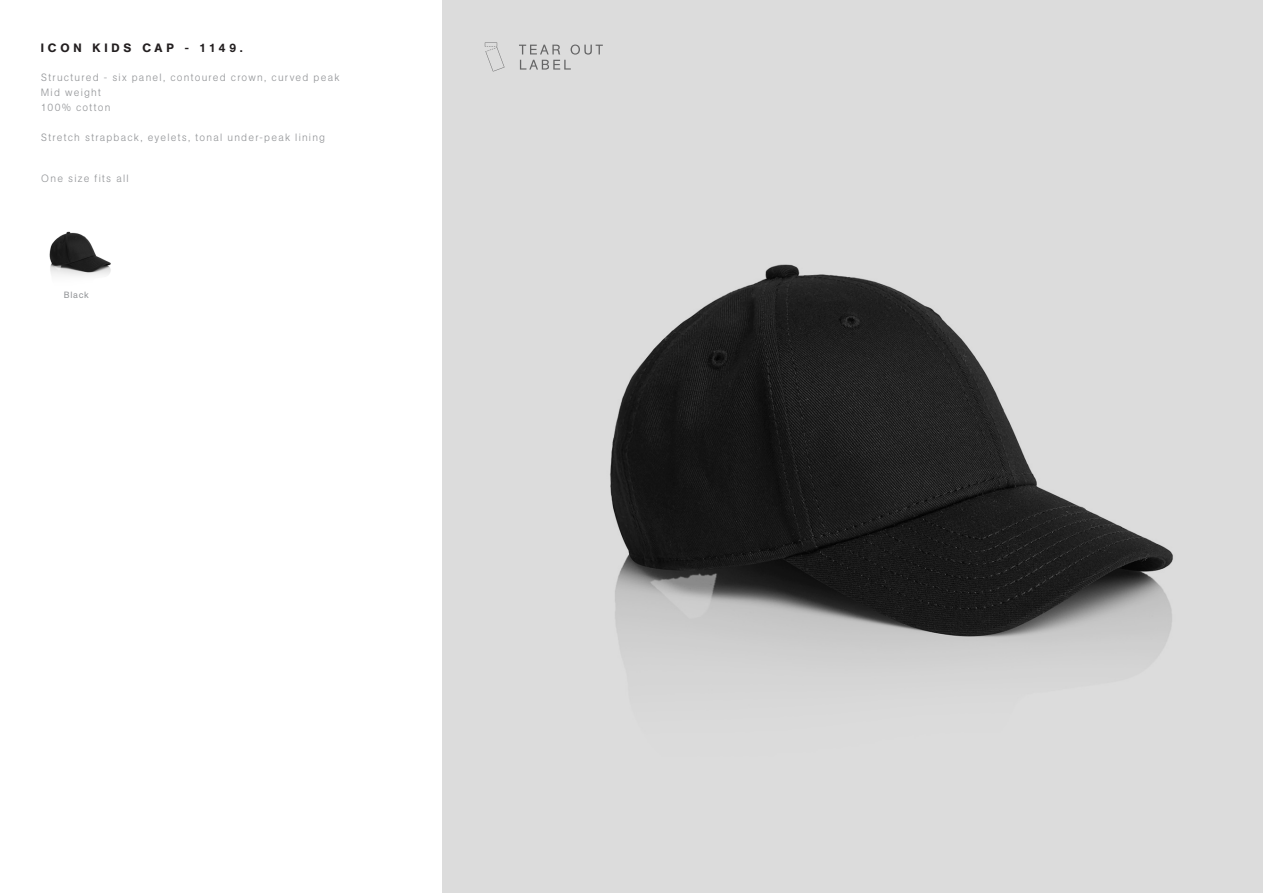
<style>
.page{position:relative;width:1263px;height:893px;background:#fff}
.page>*{position:absolute;margin:0;border:0;box-sizing:border-box;transform-origin:0 0}
.t1{font:500 12px "AG Book Pro";letter-spacing:.325em;color:#231f20}
.MEASUREMENTS{font:300 10.5px/15px "AG Book Pro";letter-spacing:.115em;color:#939598}
.COLOUR_NAME{font:9px "AG Book Pro";letter-spacing:.08em;color:#939598}
</style>
<div class="page">
<img style="left:442px;top:0;width:821px;height:893px">
<svg style="left:519px;top:45px;width:84px;height:25px"></svg>
<svg style="left:497px;top:47px;width:7px;height:20px"></svg>
<svg style="left:485px;top:43px;width:12px;height:28px"></svg>
<img style="left:49px;top:231px;width:62px;height:45px">
<p class="t1" style="left:41px;top:40px;width:204px">ICON KIDS CAP - 1149.</p>
<p class="MEASUREMENTS" style="left:41px;top:69px;width:300px">Structured - six panel, contoured crown, curved peak<br>Mid weight</p>
<p class="MEASUREMENTS" style="left:41px;top:99px;width:71px">100% cotton</p>
<p class="MEASUREMENTS" style="left:41px;top:129px;width:286px">Stretch strapback, eyelets, tonal under-peak lining</p>
<p class="MEASUREMENTS" style="left:41px;top:170px;width:89px">One size fits all</p>
<p class="COLOUR_NAME" style="left:64px;top:289px;width:27px">Black</p>
</div>
